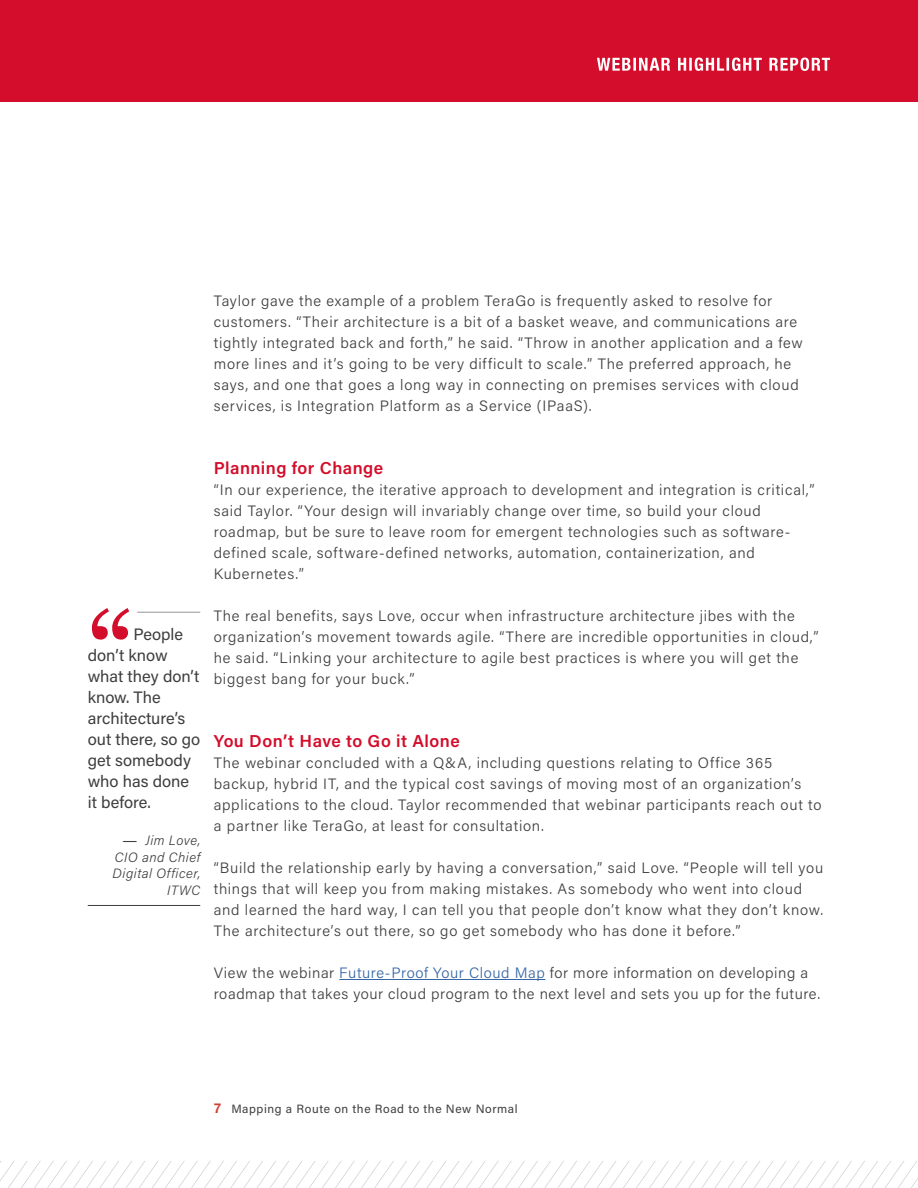
<style>
.page{position:relative;width:918px;height:1188px;background:#fff}
.page>*{position:absolute;margin:0;border:0;box-sizing:border-box;transform-origin:0 0}
.sectiion_head2{font:600 17.25px "Acumin Pro";letter-spacing:.025em;color:#d30d2b}
.quote{font:16.5px/21px "Acumin Pro";color:#3e3e3f}
.Body{font:300 15px/21px "Acumin Pro";letter-spacing:.05em;color:#3e3e3f}
.quote_name{font:italic 300 13.5px/16.5px "Acumin Pro";letter-spacing:.035em;color:#3e3e3f;text-align:right}
.t1{font:12px "Acumin Pro";letter-spacing:.05em;color:#3e3e3f}
.s1{font-family:"Arial";font-weight:400;font-style:normal}
.s2{color:#3667a4}
.s3{font-family:"Helvetica Neue";font-weight:700;font-size:13.5px;color:#d53f33}
</style>
<div class="page">
<svg style="left:0;top:1161px;width:918px;height:27px"></svg>
<div style="left:0;top:0;width:918px;height:101px;background:#d30d2b"></div>
<svg style="left:597px;top:58px;width:233px;height:13px"></svg>
<hr style="left:339px;top:979px;width:206px;height:1px;background:#3667a4">
<hr style="left:137px;top:612px;width:63px;height:1px;background:#939598">
<hr style="left:88px;top:905px;width:112px;height:1px;background:#3e3e3f">
<svg style="left:92px;top:608px;width:37px;height:32px"></svg>
<p class="Body" style="left:214px;top:290px;width:591px">Taylor gave the example of a problem TeraGo is frequently asked to resolve for customers. “Their architecture is a bit of a basket weave, and communications are tightly integrated back and forth,” he said. “Throw in another application and a few more lines and it’s going to be very difficult to scale.” The preferred approach, he says, and one that goes a long way in connecting on premises services with cloud services, is Integration Platform as a Service (IPaaS).</p>
<p class="quote" style="left:88px;top:623px;width:114px;text-indent:46px">People don’t know what they don’t know. The architecture’s out there, so go get somebody who has done it before.</p>
<p class="quote_name" style="left:113px;top:832px;width:89px"><span class="s1">—</span> Jim Love,<br>CIO and Chief<br>Digital Officer,<br>ITWC</p>
<p class="sectiion_head2" style="left:214px;top:456px;width:171px">Planning for Change</p>
<p class="Body" style="left:214px;top:479px;width:602px">“In our experience, the iterative approach to development and integration is critical,” said Taylor. “Your design will invariably change over time, so build your cloud roadmap, but be sure to leave room for emergent technologies such as software&shy;defined scale, software-defined networks, automation, containerization, and Kubernetes.”</p>
<p class="Body" style="left:214px;top:605px;width:606px">The real benefits, says Love, occur when infrastructure architecture jibes with the organization’s movement towards agile. “There are incredible opportunities in cloud,” he said. “Linking your architecture to agile best practices is where you will get the biggest bang for your buck.”</p>
<p class="sectiion_head2" style="left:214px;top:729px;width:248px">You Don’t Have to Go it Alone</p>
<p class="Body" style="left:214px;top:752px;width:609px">The webinar concluded with a Q&amp;A, including questions relating to Office 365 backup, hybrid IT, and the typical cost savings of moving most of an organization’s applications to the cloud. Taylor recommended that webinar participants reach out to a partner like TeraGo, at least for consultation.</p>
<p class="Body" style="left:214px;top:857px;width:611px">“Build the relationship early by having a conversation,” said Love. “People will tell you things that will keep you from making mistakes. As somebody who went into cloud and learned the hard way, I can tell you that people don’t know what they don’t know.<br>The architecture’s out there, so go get somebody who has done it before.”</p>
<p class="Body" style="left:214px;top:962px;width:608px">View the webinar <span class="s2">Future-Proof Your Cloud Map</span> for more information on developing a roadmap that takes your cloud program to the next level and sets you up for the future.</p>
<p class="t1" style="left:214px;top:1100px;width:305px"><span class="s3">7</span> Mapping a Route on the Road to the New Normal</p>
</div>
